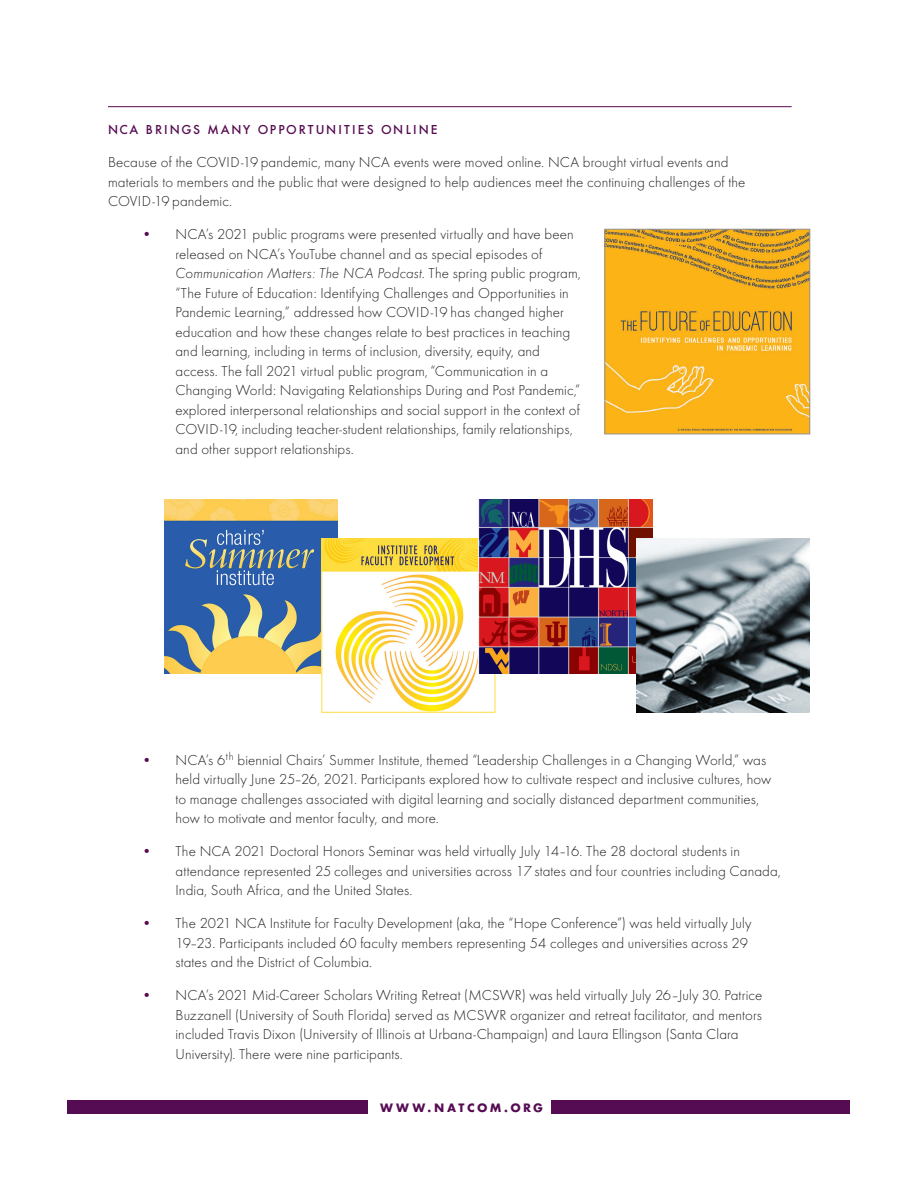
<style>
.page{position:relative;width:918px;height:1188px;background:#fff}
.page>*{position:absolute;margin:0;border:0;box-sizing:border-box;transform-origin:0 0}
.t1{font:300 15px/19.5px "Futura T";letter-spacing:.005em;color:#231f20}
.t2{font:500 13.5px "Futura T";letter-spacing:.14em;color:#560c52}
.t3{font:700 12.75px "Futura T";letter-spacing:.2em;color:#560c52}
.s1{color:#560c52}
.s2{font-style:italic}
</style>
<div class="page">
<div style="left:68px;top:1100px;width:782px;height:14px;background:#560c52"></div>
<div style="left:369px;top:1097px;width:182px;height:20px;background:#fff"></div>
<hr style="left:108px;top:106px;width:684px;height:1px;background:#560c52">
<img style="left:607px;top:231px;width:201px;height:201px">
<div style="left:605px;top:229px;width:205px;height:205px;border:1px solid #939598"></div>
<img style="left:164px;top:500px;width:173px;height:173px">
<img style="left:323px;top:541px;width:170px;height:170px">
<div style="left:321px;top:539px;width:174px;height:174px;border:1px solid #ffde3d"></div>
<img style="left:479px;top:500px;width:174px;height:173px">
<img style="left:636px;top:539px;width:174px;height:174px">
<p class="t2" style="left:108px;top:122px;width:331px">NCA BRINGS MANY OPPORTUNITIES ONLINE</p>
<p class="t1" style="left:108px;top:152px;width:639px">Because of the COVID-19 pandemic, many NCA events were moved online. NCA brought virtual events and materials to members and the public that were designed to help audiences meet the continuing challenges of the<br>COVID-19 pandemic.</p>
<p class="t1" style="left:176px;top:224px;width:407px;text-indent:-34px"><span class="s1">•</span> NCA’s 2021 public programs were presented virtually and have been released on NCA’s YouTube channel and as special episodes of <span class="s2">Communication Matters: The NCA Podcast</span>. The spring public program, “The Future of Education: Identifying Challenges and Opportunities in Pandemic Learning,” addressed how COVID-19 has changed higher education and how these changes relate to best practices in teaching and learning, including in terms of inclusion, diversity, equity, and access. The fall 2021 virtual public program, “Communication in a Changing World: Navigating Relationships During and Post Pandemic,” explored interpersonal relationships and social support in the context of COVID-19, including teacher-student relationships, family relationships, and other support relationships.</p>
<p class="t1" style="left:176px;top:750px;width:597px;text-indent:-34px"><span class="s1">•</span> NCA’s 6<sup>th</sup> biennial Chairs’ Summer Institute, themed “Leadership Challenges in a Changing World,” was held virtually June 25–26, 2021. Participants explored how to cultivate respect and inclusive cultures, how to manage challenges associated with digital learning and socially distanced department communities, how to motivate and mentor faculty, and more.</p>
<p class="t1" style="left:176px;top:842px;width:607px;text-indent:-34px"><span class="s1">•</span> The NCA 2021 Doctoral Honors Seminar was held virtually July 14–16. The 28 doctoral students in attendance represented 25 colleges and universities across 17 states and four countries including Canada,<br>India, South Africa, and the United States.</p>
<p class="t1" style="left:176px;top:914px;width:578px;text-indent:-34px"><span class="s1">•</span> The 2021 NCA Institute for Faculty Development (aka, the “Hope Conference”) was held virtually July<br>19–23. Participants included 60 faculty members representing 54 colleges and universities across 29 states and the District of Columbia.</p>
<p class="t1" style="left:176px;top:986px;width:589px;text-indent:-34px"><span class="s1">•</span> NCA’s 2021 Mid-Career Scholars Writing Retreat (MCSWR) was held virtually July 26–July 30. Patrice Buzzanell (University of South Florida) served as MCSWR organizer and retreat facilitator, and mentors included Travis Dixon (University of Illinois at Urbana-Champaign) and Laura Ellingson (Santa Clara University). There were nine participants.</p>
<p class="t3" style="left:380px;top:1100px;width:165px">WWW.NATCOM.ORG</p>
</div>
